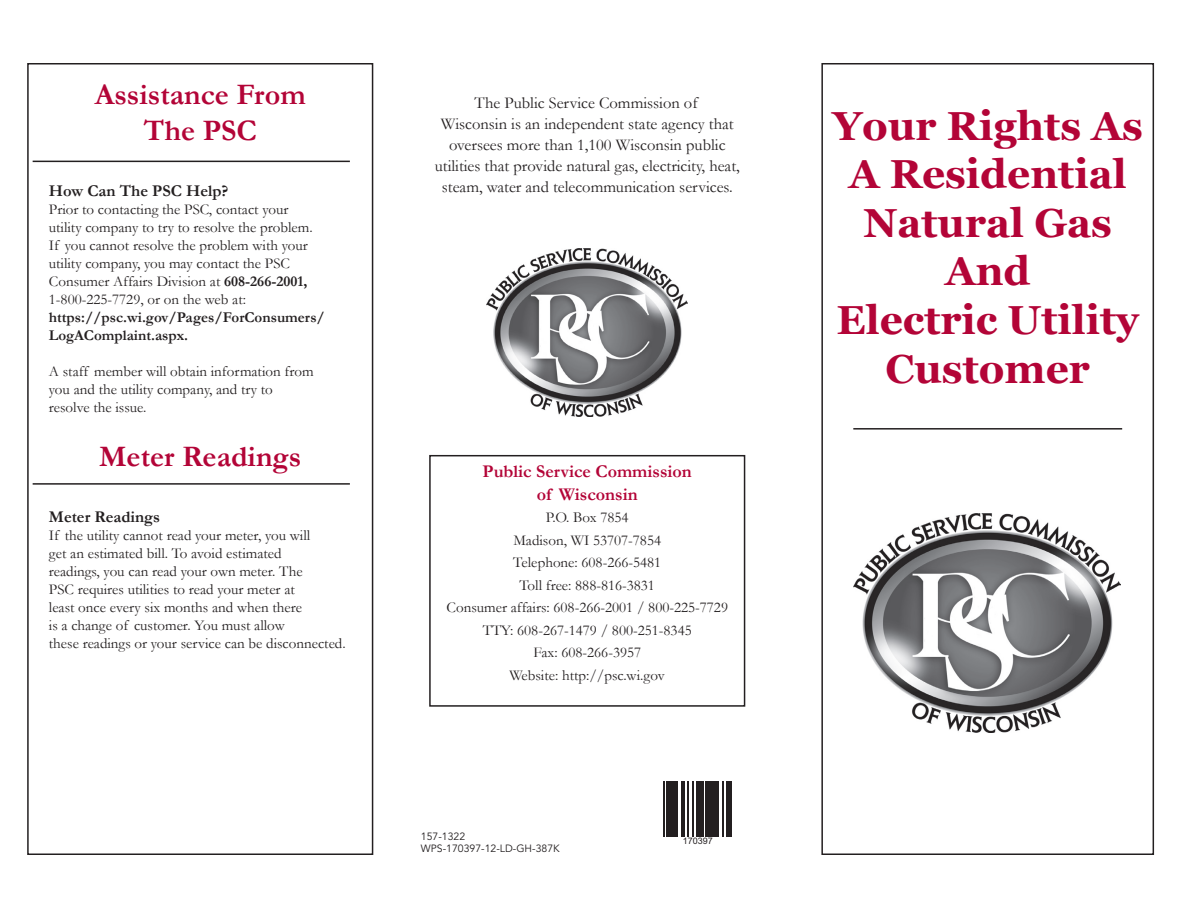
<style>
.page{position:relative;width:1188px;height:918px;background:#fff}
.page>*{position:absolute;margin:0;border:0;box-sizing:border-box;transform-origin:0 0}
.t1{font:700 40.5px/48.6px "Georgia";color:#b30437;text-align:center}
.t2{font:700 30px/36px "Garamond";color:#b30437;text-align:center}
.t3{font:700 18px/22.5px "Garamond";color:#b30437;text-align:center}
.t4{font:16.5px/21px "Garamond";color:#231f20;text-align:center}
.t5{font:700 16.5px "Garamond";color:#231f20}
.t6{font:15px/18px "Garamond";color:#231f20}
.t7{font:700 15px/18px "Garamond";color:#231f20}
.t8{font:10.5px/12.6px "Avenir LT Std";color:#231f20}
.t9{font:9px "Arial";color:#231f20}
.s1{font-weight:700}
</style>
<div class="page">
<div style="left:27px;top:63px;width:346px;height:792px;border:2px solid #231f20"></div>
<hr style="left:33px;top:161px;width:317px;height:1px;background:#231f20">
<hr style="left:33px;top:483px;width:317px;height:2px;background:#231f20">
<div style="left:429px;top:455px;width:316px;height:252px;border:2px solid #231f20"></div>
<img style="left:487px;top:249px;width:201px;height:168px">
<img style="left:854px;top:514px;width:267px;height:218px">
<div style="left:821px;top:63px;width:333px;height:792px;border:2px solid #231f20"></div>
<hr style="left:853px;top:428px;width:269px;height:2px;background:#231f20">
<hr style="left:664px;top:781px;width:1px;height:56px;background:#231f20">
<hr style="left:666px;top:781px;width:1px;height:56px;background:#231f20">
<hr style="left:668px;top:781px;width:3px;height:56px;background:#231f20">
<hr style="left:673px;top:781px;width:1px;height:56px;background:#231f20">
<hr style="left:675px;top:781px;width:1px;height:56px;background:#231f20">
<hr style="left:677px;top:781px;width:1px;height:56px;background:#231f20">
<hr style="left:681px;top:781px;width:3px;height:56px;background:#231f20">
<hr style="left:688px;top:781px;width:1px;height:56px;background:#231f20">
<hr style="left:692px;top:781px;width:1px;height:56px;background:#231f20">
<hr style="left:696px;top:781px;width:4px;height:56px;background:#231f20">
<hr style="left:701px;top:781px;width:3px;height:56px;background:#231f20">
<hr style="left:705px;top:781px;width:1px;height:56px;background:#231f20">
<hr style="left:707px;top:781px;width:1px;height:56px;background:#231f20">
<hr style="left:709px;top:781px;width:4px;height:56px;background:#231f20">
<hr style="left:714px;top:781px;width:1px;height:56px;background:#231f20">
<hr style="left:716px;top:781px;width:3px;height:56px;background:#231f20">
<hr style="left:722px;top:781px;width:1px;height:56px;background:#231f20">
<hr style="left:727px;top:781px;width:3px;height:56px;background:#231f20">
<hr style="left:731px;top:781px;width:1px;height:56px;background:#231f20">
<h2 class="t2" style="left:95px;top:76px;width:212px">Assistance From<br>The PSC</h2>
<p class="t5" style="left:49px;top:181px;width:181px">How Can The PSC Help?</p>
<p class="t6" style="left:49px;top:200px;width:265px">Prior to contacting the PSC, contact your utility company to try to resolve the problem.<br>If you cannot resolve the problem with your utility company, you may contact the PSC Consumer Affairs Division at <span class="s1">608-266-2001, </span>1-800-225-7729, or on the web at:</p>
<p class="t7" style="left:49px;top:308px;width:277px">https://psc.wi.gov/Pages/ForConsumers/<br>LogAComplaint.aspx.</p>
<p class="t6" style="left:49px;top:362px;width:266px">A staff member will obtain information from you and the utility company, and try to resolve the issue.</p>
<h2 class="t2" style="left:99px;top:438px;width:204px">Meter Readings</h2>
<p class="t5" style="left:49px;top:507px;width:113px">Meter Readings</p>
<p class="t6" style="left:49px;top:526px;width:298px">If the utility cannot read your meter, you will<br>get an estimated bill. To avoid estimated<br>readings, you can read your own meter. The<br>PSC requires utilities to read your meter at<br>least once every six months and when there<br>is a change of customer. You must allow<br>these readings or your service can be disconnected.</p>
<p class="t4" style="left:435px;top:92px;width:307px">The Public Service Commission of<br>Wisconsin is an independent state agency that oversees more than 1,100 Wisconsin public utilities that provide natural gas, electricity, heat, steam, water and telecommunication services.</p>
<p class="t3" style="left:483px;top:460px;width:211px">Public Service Commission of Wisconsin</p>
<p class="t6" style="left:447px;top:506px;width:283px;line-height:22.5px;text-align:center">P.O. Box 7854<br>Madison, WI 53707-7854<br>Telephone: 608-266-5481<br>Toll free: 888-816-3831<br>Consumer affairs: 608-266-2001 / 800-225-7729<br>TTY: 608-267-1479 / 800-251-8345<br>Fax: 608-266-3957<br>Website: http://psc.wi.gov</p>
<p class="t8" style="left:421px;top:830px;width:140px">157-1322<br>WPS-170397-12-LD-GH-387K</p>
<p class="t9" style="left:683px;top:835px;width:32px">170397</p>
<h1 class="t1" style="left:833px;top:99px;width:312px">Your Rights As<br>A Residential<br>Natural Gas<br>And<br>Electric Utility<br>Customer</h1>
</div>
